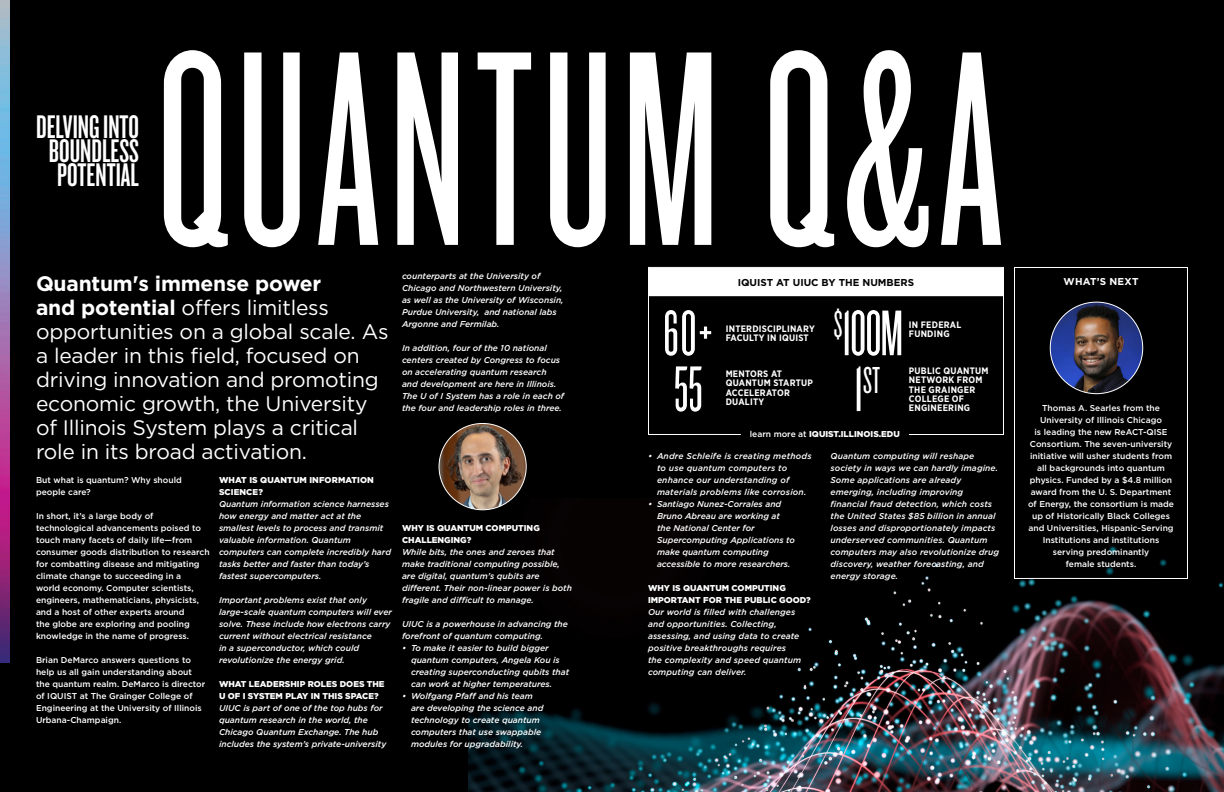
<style>
.page{position:relative;width:1224px;height:792px;background:#000}
.page>*{position:absolute;margin:0;border:0;box-sizing:border-box;transform-origin:0 0}
.t1{font:288.9px "Knockout 26 Junior Flywght";letter-spacing:.03em;color:#fff}
.t2{font:67px "Knockout 26 Junior Flywght";letter-spacing:-.02em;color:#fff}
.t3{font:39.1px "Knockout 26 Junior Flywght";color:#fff}
.PQ2{font:34px/24px "Knockout 47 Bantamweight";color:#fff;text-align:justify}
.INTRO1{font:21px/24px "Gotham";letter-spacing:-.01em;color:#fff}
.WHAT_S_NEXT_TITLE_3{font:700 10px "Gotham";color:#000}
.WHAT_S_NEXT_TITLE_3-2{font:700 10px "Gotham";letter-spacing:.02em;color:#fff}
.t4{font:700 9.3px/9.3px "Gotham Narrow";letter-spacing:.025em;color:#fff}
.BC_REV{font:italic 500 8.5px/12px "Gotham";color:#fff}
.BC_REV-2{font:500 8.5px/12px "Gotham";color:#fff}
.B1_BULLET{font:italic 500 8.5px/12px "Gotham";color:#fff}
.WHAT_S_NEXT_BODY{font:500 8.5px/12px "Gotham";color:#fff;text-align:center}
.BC_REV-3{font:900 8.5px/12px "Gotham";color:#fff}
.B1_BULLET-2{font:italic 500 8.5px/12px "Gotham";letter-spacing:.02em;color:#fff}
.CTA{font:900 8.5px "Gotham";color:#fff}
.s1{font-weight:700}
.s2{font-size:67px}
.s3{font-weight:500}
</style>
<div class="page">
<img style="left:469px;top:510px;width:755px;height:282px">
<img style="left:0;top:0;width:9px;height:663px">
<img style="left:439px;top:423px;width:87px;height:87px">
<svg style="left:648px;top:266px;width:356px;height:169px"></svg>
<div style="left:648px;top:268px;width:356px;height:28px;background:#fff"></div>
<svg style="left:1013px;top:267px;width:175px;height:313px"></svg>
<img style="left:1050px;top:302px;width:93px;height:92px">
<p class="PQ2" style="left:49px;top:114px;width:92px;text-indent:-13px">DELVING INTO BOUNDLESS POTENTIAL</p>
<p class="t1" style="left:157px;top:-11px;width:848px">QUANTUM Q&amp;A</p>
<p class="INTRO1" style="left:36px;top:271px;width:354px"><span class="s1">Quantum's immense power<br>and potential</span> offers limitless opportunities on a global scale. As a leader in this field, focused on driving innovation and promoting economic growth, the University of Illinois System plays a critical role in its broad activation.</p>
<p class="BC_REV-2" style="left:36px;top:474px;width:147px">But what is quantum? Why should people care?</p>
<p class="BC_REV-2" style="left:36px;top:510px;width:175px">In short, it’s a large body of technological advancements poised to touch many facets of daily life—from consumer goods distribution to research for combatting disease and mitigating climate change to succeeding in a<br>world economy. Computer scientists, engineers, mathematicians, physicists, and a host of other experts around<br>the globe are exploring and pooling knowledge in the name of progress.</p>
<p class="BC_REV-2" style="left:36px;top:654px;width:171px">Brian DeMarco answers questions to help us all gain understanding about the quantum realm. DeMarco is director of IQUIST at The Grainger College of Engineering at the University of Illinois Urbana-Champaign.</p>
<p class="BC_REV-3" style="left:219px;top:474px;width:156px">WHAT IS QUANTUM INFORMATION<br>SCIENCE?</p>
<p class="BC_REV" style="left:219px;top:498px;width:174px">Quantum information science harnesses how energy and matter act at the smallest levels to process and transmit valuable information. Quantum computers can complete incredibly hard tasks better and faster than today’s fastest supercomputers.</p>
<p class="BC_REV" style="left:219px;top:594px;width:174px">Important problems exist that only large-scale quantum computers will ever solve. These include how electrons carry current without electrical resistance<br>in a superconductor, which could revolutionize the energy grid.</p>
<p class="BC_REV-3" style="left:219px;top:678px;width:167px">WHAT LEADERSHIP ROLES DOES THE<br>U OF I SYSTEM PLAY IN THIS SPACE?</p>
<p class="BC_REV" style="left:219px;top:702px;width:169px">UIUC is part of one of the top hubs for quantum research in the world, the Chicago Quantum Exchange. The hub includes the system’s private-university</p>
<p class="BC_REV" style="left:402px;top:270px;width:163px">counterparts at the University of Chicago and Northwestern University, as well as the University of Wisconsin, Purdue University, and national labs Argonne and Fermilab.</p>
<p class="BC_REV" style="left:402px;top:342px;width:164px">In addition, four of the 10 national centers created by Congress to focus on accelerating quantum research and development are here in Illinois.<br>The U of I System has a role in each of the four and leadership roles in three.</p>
<p class="BC_REV-3" style="left:402px;top:522px;width:139px">WHY IS QUANTUM COMPUTING<br>CHALLENGING?</p>
<p class="BC_REV" style="left:402px;top:546px;width:171px">While bits, the ones and zeroes that make traditional computing possible, are digital, quantum’s qubits are different. Their non-linear power is both fragile and difficult to manage.</p>
<p class="BC_REV" style="left:402px;top:618px;width:167px">UIUC is a powerhouse in advancing the forefront of quantum computing.</p>
<p class="B1_BULLET" style="left:411px;top:642px;width:160px;text-indent:-9px">• To make it easier to build bigger quantum computers, Angela Kou is creating superconducting qubits that can work at higher temperatures.</p>
<p class="B1_BULLET" style="left:411px;top:690px;width:134px;text-indent:-9px">• Wolfgang Pfaff and his team are developing the science and technology to create quantum computers that use swappable modules for upgradability.</p>
<p class="t2" style="left:663px;top:296px;width:51px">60+</p>
<p class="WHAT_S_NEXT_TITLE_3" style="left:738px;top:276px;width:178px">IQUIST AT UIUC BY THE NUMBERS</p>
<p class="t4" style="left:726px;top:324px;width:91px">INTERDISCIPLINARY<br>FACULTY IN IQUIST</p>
<p class="t2" style="left:834px;top:296px;width:71px"><sup>$</sup>100M</p>
<p class="t4" style="left:909px;top:320px;width:54px">IN FEDERAL<br>FUNDING</p>
<p class="t2" style="left:674px;top:352px;width:30px">55</p>
<p class="t4" style="left:726px;top:369px;width:89px">MENTORS AT<br>QUANTUM STARTUP<br>ACCELERATOR<br>DUALITY</p>
<p class="t3" style="left:854px;top:359px;width:28px"><span class="s2">1</span>ST</p>
<p class="t4" style="left:909px;top:366px;width:81px">PUBLIC QUANTUM<br>NETWORK FROM<br>THE GRAINGER<br>COLLEGE OF<br>ENGINEERING</p>
<p class="CTA" style="left:750px;top:429px;width:152px"><span class="s3">learn more at</span> IQUIST.ILLINOIS.EDU</p>
<p class="B1_BULLET-2" style="left:657px;top:450px;width:156px;text-indent:-9px">• Andre Schleife is creating methods to use quantum computers to enhance our understanding of materials problems like corrosion.</p>
<p class="B1_BULLET" style="left:657px;top:498px;width:140px;text-indent:-9px">• Santiago Nunez-Corrales and<br>Bruno Abreau are working at the National Center for<br>Supercomputing Applications to make quantum computing accessible to more researchers.</p>
<p class="BC_REV-3" style="left:648px;top:582px;width:164px">WHY IS QUANTUM COMPUTING<br>IMPORTANT FOR THE PUBLIC GOOD?</p>
<p class="BC_REV" style="left:648px;top:606px;width:155px">Our world is filled with challenges and opportunities. Collecting, assessing, and using data to create positive breakthroughs requires the complexity and speed quantum computing can deliver.</p>
<p class="BC_REV" style="left:830px;top:450px;width:170px">Quantum computing will reshape society in ways we can hardly imagine.<br>Some applications are already emerging, including improving financial fraud detection, which costs the United States $85 billion in annual losses and disproportionately impacts underserved communities. Quantum computers may also revolutionize drug discovery, weather forecasting, and energy storage.</p>
<p class="WHAT_S_NEXT_TITLE_3-2" style="left:1064px;top:275px;width:76px">WHAT’S NEXT</p>
<p class="WHAT_S_NEXT_BODY" style="left:1028px;top:402px;width:148px">Thomas A. Searles from the<br>University of Illinois Chicago<br>is leading the new ReACT-QISE<br>Consortium. The seven-university initiative will usher students from all backgrounds into quantum physics. Funded by a $4.8 million award from the U. S. Department of Energy, the consortium is made up of Historically Black Colleges and Universities, Hispanic-Serving<br>Institutions and institutions serving predominantly<br>female students.</p>
</div>
